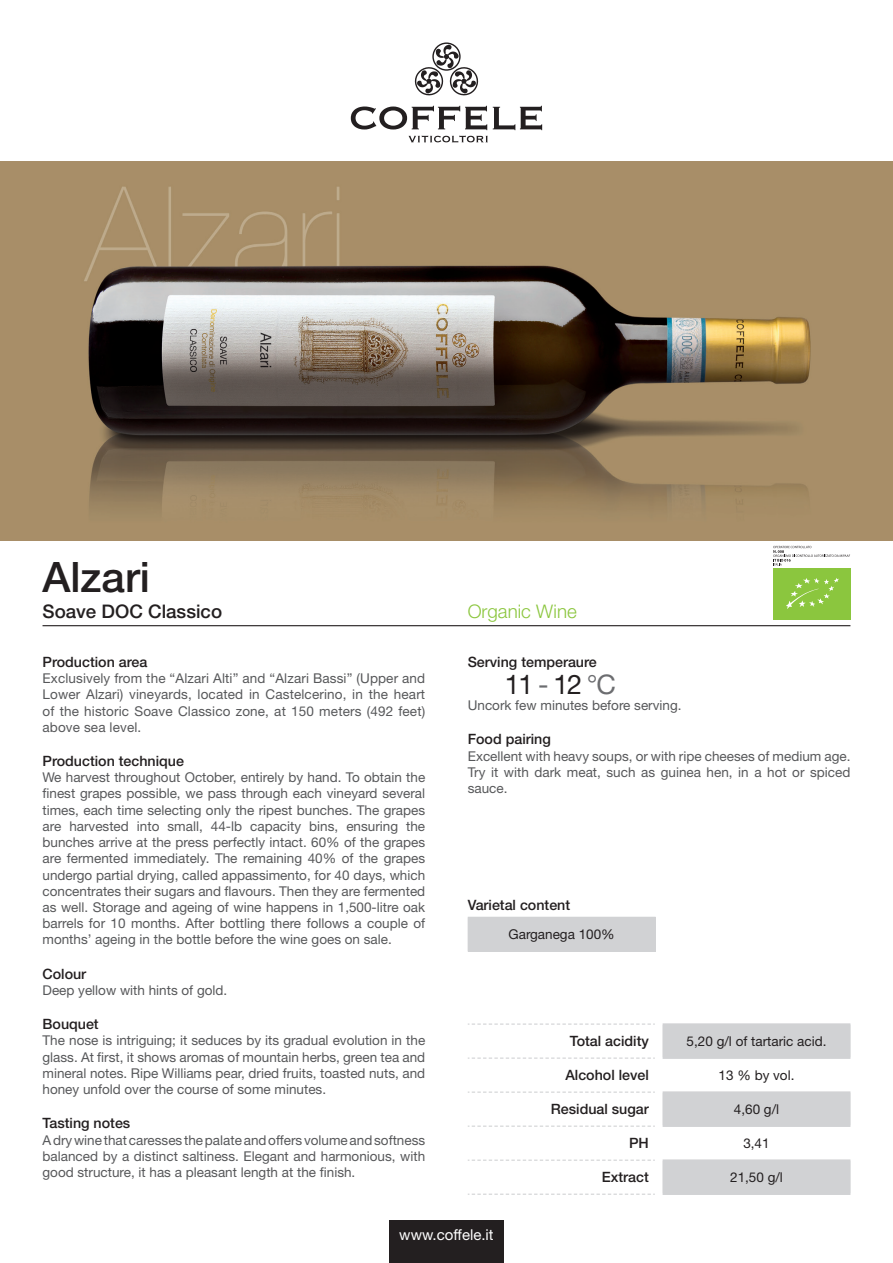
<style>
.page{position:relative;width:893px;height:1263px;background:#fff}
.page>*{position:absolute;margin:0;border:0;box-sizing:border-box;transform-origin:0 0}
.t1{font:500 42px "Helvetica Neue LT Std";color:#231f20}
.t2{font:27px "Helvetica Neue LT Std";color:#231f20}
.t3{font:500 18.75px "Helvetica Neue LT Std";color:#231f20}
.t4{font:300 18.75px "Helvetica Neue LT Std";color:#8bc63e}
.t5{font:15px "Helvetica Neue LT Std";color:#fff}
.t6{font:500 14.25px "Helvetica Neue LT Std";color:#231f20}
.t7{font:13.5px/16.2px "Helvetica Neue LT Std";color:#57585a;text-align:justify}
.t8{font:13.5px "Helvetica Neue LT Std";color:#231f20}
.s1{color:#6c6d70}
</style>
<div class="page">
<hr style="left:43px;top:625px;width:807px;height:1px;background:#231f20">
<div style="left:389px;top:1220px;width:115px;height:43px;background:#231f20"></div>
<svg style="left:414px;top:42px;width:65px;height:54px"></svg>
<svg style="left:351px;top:106px;width:191px;height:36px"></svg>
<img style="left:0;top:162px;width:893px;height:378px">
<div style="left:773px;top:568px;width:77px;height:51px;background:#8bc63e"></div>
<svg style="left:786px;top:578px;width:53px;height:31px"></svg>
<svg style="left:773px;top:546px;width:77px;height:20px"></svg>
<svg style="left:664px;top:1025px;width:186px;height:168px"></svg>
<hr style="left:663px;top:1023px;width:187px;height:2px;background:#d1d2d4">
<hr style="left:663px;top:1057px;width:187px;height:2px;background:#d1d2d4">
<hr style="left:663px;top:1025px;width:1px;height:32px;background:#d1d2d4">
<hr style="left:850px;top:1025px;width:1px;height:32px;background:#d1d2d4">
<hr style="left:663px;top:1091px;width:187px;height:2px;background:#d1d2d4">
<hr style="left:663px;top:1125px;width:187px;height:2px;background:#d1d2d4">
<hr style="left:663px;top:1093px;width:1px;height:32px;background:#d1d2d4">
<hr style="left:850px;top:1093px;width:1px;height:32px;background:#d1d2d4">
<hr style="left:663px;top:1159px;width:187px;height:2px;background:#d1d2d4">
<hr style="left:663px;top:1193px;width:187px;height:2px;background:#d1d2d4">
<hr style="left:663px;top:1161px;width:1px;height:32px;background:#d1d2d4">
<hr style="left:850px;top:1161px;width:1px;height:32px;background:#d1d2d4">
<div style="left:468px;top:917px;width:187px;height:34px;background:#d1d2d4"></div>
<hr style="left:655px;top:917px;width:1px;height:34px;background:#d1d2d4">
<hr style="left:468px;top:951px;width:188px;height:1px;background:#d1d2d4">
<svg style="left:468px;top:1023px;width:187px;height:2px"></svg>
<svg style="left:468px;top:1057px;width:187px;height:2px"></svg>
<svg style="left:468px;top:1091px;width:187px;height:2px"></svg>
<svg style="left:468px;top:1125px;width:187px;height:2px"></svg>
<svg style="left:468px;top:1159px;width:187px;height:2px"></svg>
<svg style="left:468px;top:1193px;width:187px;height:2px"></svg>
<h1 class="t1" style="left:43px;top:552px;width:109px">Alzari</h1>
<h3 class="t3" style="left:43px;top:600px;width:181px">Soave DOC Classico</h3>
<h3 class="t4" style="left:468px;top:600px;width:111px">Organic Wine</h3>
<p class="t6" style="left:43px;top:653px;width:106px">Production area</p>
<p class="t7" style="left:43px;top:670px;width:384px">Exclusively from the “Alzari Alti” and “Alzari Bassi” (Upper and Lower Alzari) vineyards, located in Castelcerino, in the heart of the historic Soave Classico zone, at 150 meters (492 feet) above sea level.</p>
<p class="t6" style="left:43px;top:752px;width:143px">Production technique</p>
<p class="t7" style="left:43px;top:769px;width:384px">We harvest throughout October, entirely by hand. To obtain the finest grapes possible, we pass through each vineyard several times, each time selecting only the ripest bunches. The grapes are harvested into small, 44-lb capacity bins, ensuring the bunches arrive at the press perfectly intact. 60% of the grapes are fermented immediately. The remaining 40% of the grapes undergo partial drying, called appassimento, for 40 days, which concentrates their sugars and flavours. Then they are fermented as well. Storage and ageing of wine happens in 1,500-litre oak barrels for 10 months. After bottling there follows a couple of months’ ageing in the bottle before the wine goes on sale.</p>
<p class="t6" style="left:43px;top:965px;width:45px">Colour</p>
<p class="t7" style="left:43px;top:982px;width:186px">Deep yellow with hints of gold.</p>
<p class="t6" style="left:43px;top:1016px;width:58px">Bouquet</p>
<p class="t7" style="left:43px;top:1032px;width:384px">The nose is intriguing; it seduces by its gradual evolution in the glass. At first, it shows aromas of mountain herbs, green tea and mineral notes. Ripe Williams pear, dried fruits, toasted nuts, and honey unfold over the course of some minutes.</p>
<p class="t6" style="left:43px;top:1115px;width:89px">Tasting notes</p>
<p class="t7" style="left:43px;top:1131px;width:384px">A dry wine that caresses the palate and offers volume and softness balanced by a distinct saltiness. Elegant and harmonious, with good structure, it has a pleasant length at the finish.</p>
<p class="t6" style="left:468px;top:653px;width:131px">Serving temperaure</p>
<h2 class="t2" style="left:505px;top:668px;width:113px">11 <span class="s1">-</span> 12 <span class="s1">°C</span></h2>
<p class="t7" style="left:468px;top:697px;width:215px">Uncork few minutes before serving.</p>
<p class="t6" style="left:468px;top:731px;width:85px">Food pairing</p>
<p class="t7" style="left:468px;top:748px;width:384px">Excellent with heavy soups, or with ripe cheeses of medium age.<br>Try it with dark meat, such as guinea hen, in a hot or spiced sauce.</p>
<p class="t6" style="left:468px;top:896px;width:104px">Varietal content</p>
<p class="t8" style="left:509px;top:926px;width:108px">Garganega 100%</p>
<p class="t6" style="left:570px;top:1033px;width:80px">Total acidity</p>
<p class="t6" style="left:565px;top:1067px;width:85px">Alcohol level</p>
<p class="t6" style="left:551px;top:1101px;width:99px">Residual sugar</p>
<p class="t6" style="left:629px;top:1135px;width:21px">PH</p>
<p class="t6" style="left:602px;top:1169px;width:48px">Extract</p>
<p class="t8" style="left:687px;top:1033px;width:141px">5,20 g/l of tartaric acid.</p>
<p class="t8" style="left:719px;top:1067px;width:77px">13 % by vol.</p>
<p class="t8" style="left:734px;top:1101px;width:47px">4,60 g/l</p>
<p class="t8" style="left:743px;top:1135px;width:28px">3,41</p>
<p class="t8" style="left:730px;top:1169px;width:54px">21,50 g/l</p>
<p class="t5" style="left:399px;top:1225px;width:96px">www.coffele.it</p>
</div>
